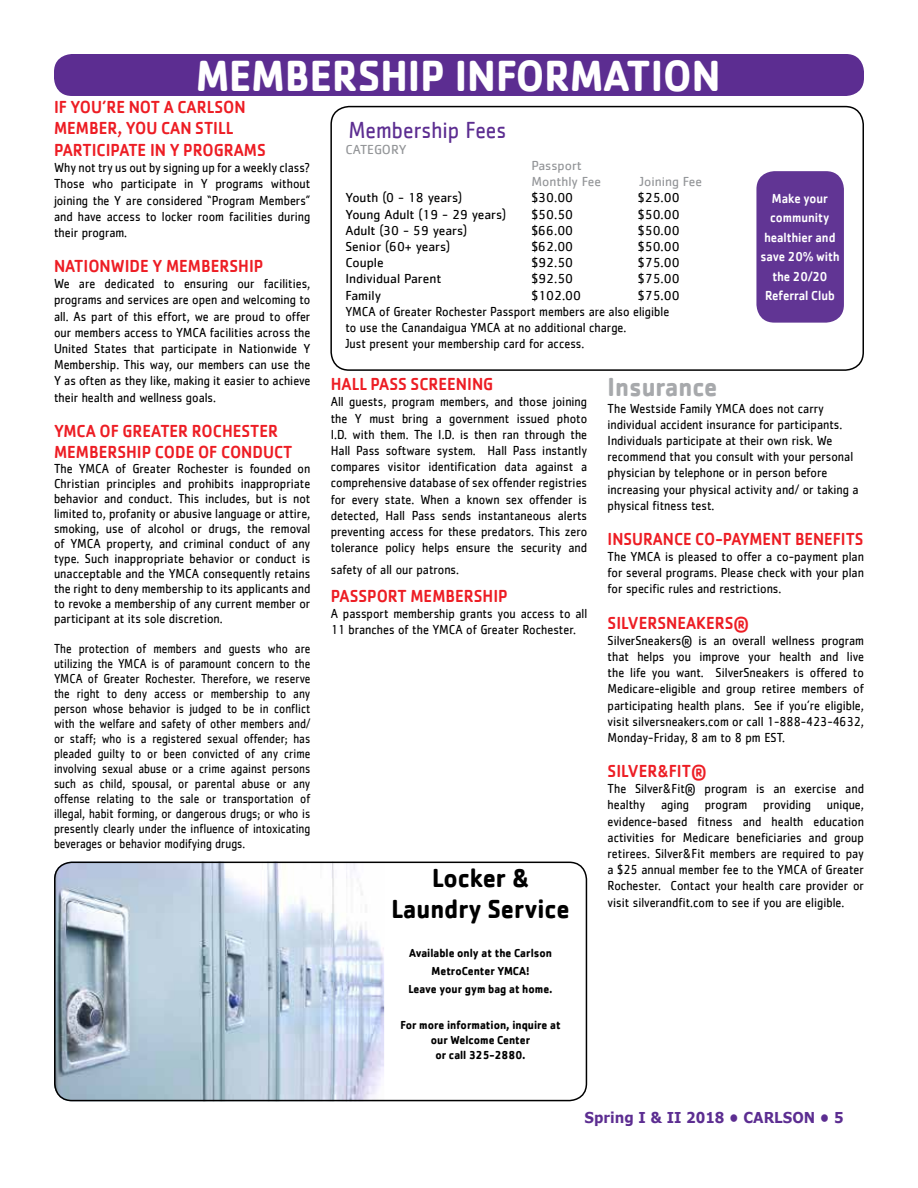
<style>
.page{position:relative;width:918px;height:1188px;background:#fff}
.page>*{position:absolute;margin:0;border:0;box-sizing:border-box;transform-origin:0 0}
.t1{font:700 45px "Cachet";color:#fff;scale:.9 1}
.t2{font:700 27px/31.5px "Cachet";color:#000;text-align:center;scale:.9 1}
.t3{font:700 27px "Cachet";color:#a7a9ac;scale:.9 1}
.t4{font:24px "Cachet";color:#5c2d91;scale:.9 1}
.t5{font:500 18px/21.6px "Cachet";color:#ed1d24;scale:.9 1}
.t6{font:500 18px "Cachet";color:#ed1d24;scale:.89 1}
.t7{font:700 15px "Verdana";color:#5c2d91;scale:.9 1}
.t8{font:13.5px/16.2px "Cachet";color:#000;text-align:justify;scale:.9 1}
.t9{font:13.5px/15px "Cachet";color:#000;text-align:justify;scale:.85 1}
.t10{font:13.5px/16.2px "Cachet";color:#000}
.t11{font:500 13.5px/19.5px "Cachet";color:#fff;text-align:center;scale:.9 1}
.t12{font:13.5px/16.2px "Cachet";color:#939598}
.t13{font:700 12px/18px "Cachet";color:#000;text-align:center;scale:.9 1}
</style>
<div class="page">
<div style="left:330px;top:106px;width:534px;height:265px;border:2px solid #000;border-radius:18px"></div>
<div style="left:756px;top:171px;width:88px;height:152px;background:#613594;border-radius:18px"></div>
<div style="left:54px;top:54px;width:810px;height:42px;background:#5c2d91;border-radius:18px"></div>
<img style="left:54px;top:862px;width:330px;height:239px">
<div style="left:54px;top:862px;width:533px;height:239px;border:2px solid #000;border-radius:17px"></div>
<h1 class="t1" style="left:196px;top:46px;width:584px">MEMBERSHIP INFORMATION</h1>
<h3 class="t5" style="left:54px;top:95px;width:237px">IF YOU’RE NOT A CARLSON<br>MEMBER, YOU CAN STILL<br>PARTICIPATE IN Y PROGRAMS</h3>
<p class="t8" style="left:54px;top:159px;width:286px">Why not try us out by signing up for a weekly class?<br>Those who participate in Y programs without joining the Y are considered “Program Members” and have access to locker room facilities during their program.</p>
<h3 class="t5" style="left:54px;top:255px;width:234px">NATIONWIDE Y MEMBERSHIP</h3>
<p class="t8" style="left:54px;top:275px;width:286px">We are dedicated to ensuring our facilities, programs and services are open and welcoming to all. As part of this effort, we are proud to offer our members access to YMCA facilities across the United States that participate in Nationwide Y Membership. This way, our members can use the Y as often as they like, making it easier to achieve their health and wellness goals.</p>
<h3 class="t5" style="left:54px;top:419px;width:266px">YMCA OF GREATER ROCHESTER<br>MEMBERSHIP CODE OF CONDUCT</h3>
<p class="t8" style="left:54px;top:461px;width:286px;line-height:15px">The YMCA of Greater Rochester is founded on Christian principles and prohibits inappropriate behavior and conduct. This includes, but is not limited to, profanity or abusive language or attire, smoking, use of alcohol or drugs, the removal of YMCA property, and criminal conduct of any type. Such inappropriate behavior or conduct is unacceptable and the YMCA consequently retains the right to deny membership to its applicants and to revoke a membership of any current member or participant at its sole discretion.</p>
<p class="t9" style="left:54px;top:641px;width:303px">The protection of members and guests who are utilizing the YMCA is of paramount concern to the YMCA of Greater Rochester. Therefore, we reserve the right to deny access or membership to any person whose behavior is judged to be in conflict with the welfare and safety of other members and/ or staff; who is a registered sexual offender; has pleaded guilty to or been convicted of any crime involving sexual abuse or a crime against persons such as child, spousal, or parental abuse or any offense relating to the sale or transportation of illegal, habit forming, or dangerous drugs; or who is presently clearly under the influence of intoxicating beverages or behavior modifying drugs.</p>
<h3 class="t4" style="left:348px;top:116px;width:177px">Membership Fees</h3>
<p class="t12" style="left:345px;top:141px;width:63px">CATEGORY</p>
<p class="t12" style="left:531px;top:157px;width:71px">Passport<br>Monthly Fee</p>
<p class="t12" style="left:639px;top:173px;width:64px">Joining Fee</p>
<p class="t10" style="left:345px;top:189px;width:118px">Youth (0 - 18 years)</p>
<p class="t10" style="left:531px;top:189px;width:43px">$30.00</p>
<p class="t10" style="left:638px;top:189px;width:43px">$25.00</p>
<p class="t10" style="left:345px;top:206px;width:162px">Young Adult (19 - 29 years)</p>
<p class="t10" style="left:531px;top:206px;width:43px">$50.50</p>
<p class="t10" style="left:638px;top:206px;width:43px">$50.00</p>
<p class="t10" style="left:345px;top:222px;width:123px">Adult (30 - 59 years)</p>
<p class="t10" style="left:531px;top:222px;width:43px">$66.00</p>
<p class="t10" style="left:638px;top:222px;width:43px">$50.00</p>
<p class="t10" style="left:345px;top:238px;width:106px">Senior (60+ years)</p>
<p class="t10" style="left:531px;top:238px;width:43px">$62.00</p>
<p class="t10" style="left:638px;top:238px;width:43px">$50.00</p>
<p class="t10" style="left:345px;top:254px;width:40px">Couple</p>
<p class="t10" style="left:531px;top:254px;width:43px">$92.50</p>
<p class="t10" style="left:638px;top:254px;width:43px">$75.00</p>
<p class="t10" style="left:345px;top:270px;width:97px">Individual Parent</p>
<p class="t10" style="left:531px;top:270px;width:43px">$92.50</p>
<p class="t10" style="left:638px;top:270px;width:43px">$75.00</p>
<p class="t10" style="left:345px;top:287px;width:37px">Family</p>
<p class="t10" style="left:531px;top:287px;width:51px">$102.00</p>
<p class="t10" style="left:345px;top:287px;width:336px;text-indent:293px">$75.00<br>YMCA of Greater Rochester Passport members are also eligible to use the Canandaigua YMCA at no additional charge.<br>Just present your membership card for access.</p>
<p class="t11" style="left:760px;top:188px;width:90px">Make your community healthier and save 20% with the 20/20<br>Referral Club</p>
<h3 class="t5" style="left:331px;top:373px;width:182px">HALL PASS SCREENING</h3>
<p class="t8" style="left:331px;top:393px;width:286px">All guests, program members, and those joining the Y must bring a government issued photo I.D. with them. The I.D. is then ran through the Hall Pass software system. Hall Pass instantly compares visitor identification data against a comprehensive database of sex offender registries for every state. When a known sex offender is detected, Hall Pass sends instantaneous alerts preventing access for these predators. This zero tolerance policy helps ensure the security and</p>
<p class="t8" style="left:331px;top:561px;width:144px">safety of all our patrons.</p>
<h3 class="t5" style="left:331px;top:585px;width:198px">PASSPORT MEMBERSHIP</h3>
<p class="t8" style="left:331px;top:605px;width:286px">A passport membership grants you access to all<br>11 branches of the YMCA of Greater Rochester.</p>
<h2 class="t2" style="left:392px;top:861px;width:199px">Locker &amp;<br>Laundry Service</h2>
<p class="t13" style="left:408px;top:944px;width:162px">Available only at the Carlson<br>MetroCenter YMCA!<br>Leave your gym bag at home.</p>
<p class="t13" style="left:401px;top:1017px;width:179px;line-height:15px">For more information, inquire at our Welcome Center<br>or call 325-2880.</p>
<h2 class="t3" style="left:608px;top:370px;width:124px">Insurance</h2>
<p class="t8" style="left:608px;top:400px;width:280px;text-align:left">The Westside Family YMCA does not carry individual accident insurance for participants.<br>Individuals participate at their own risk. We recommend that you consult with your personal physician by telephone or in person before increasing your physical activity and/ or taking a physical fitness test.</p>
<h3 class="t6" style="left:608px;top:528px;width:289px">INSURANCE CO-PAYMENT BENEFITS</h3>
<p class="t8" style="left:608px;top:548px;width:286px">The YMCA is pleased to offer a co-payment plan for several programs. Please check with your plan for specific rules and restrictions.</p>
<h3 class="t5" style="left:608px;top:611px;width:159px">SILVERSNEAKERS®</h3>
<p class="t8" style="left:608px;top:632px;width:286px">SilverSneakers® is an overall wellness program that helps you improve your health and live the life you want. SilverSneakers is offered to Medicare-eligible and group retiree members of participating health plans. See if you’re eligible, visit silversneakers.com or call 1-888-423-4632, Monday-Friday, 8 am to 8 pm EST.</p>
<h3 class="t5" style="left:608px;top:760px;width:111px">SILVER&amp;FIT®</h3>
<p class="t8" style="left:608px;top:780px;width:286px">The Silver&amp;Fit® program is an exercise and healthy aging program providing unique, evidence-based fitness and health education activities for Medicare beneficiaries and group retirees. Silver&amp;Fit members are required to pay a $25 annual member fee to the YMCA of Greater Rochester. Contact your health care provider or visit silverandfit.com to see if you are eligible.</p>
<p class="t7" style="left:585px;top:1107px;width:289px">Spring I &amp; II 2018 • CARLSON • 5</p>
</div>
